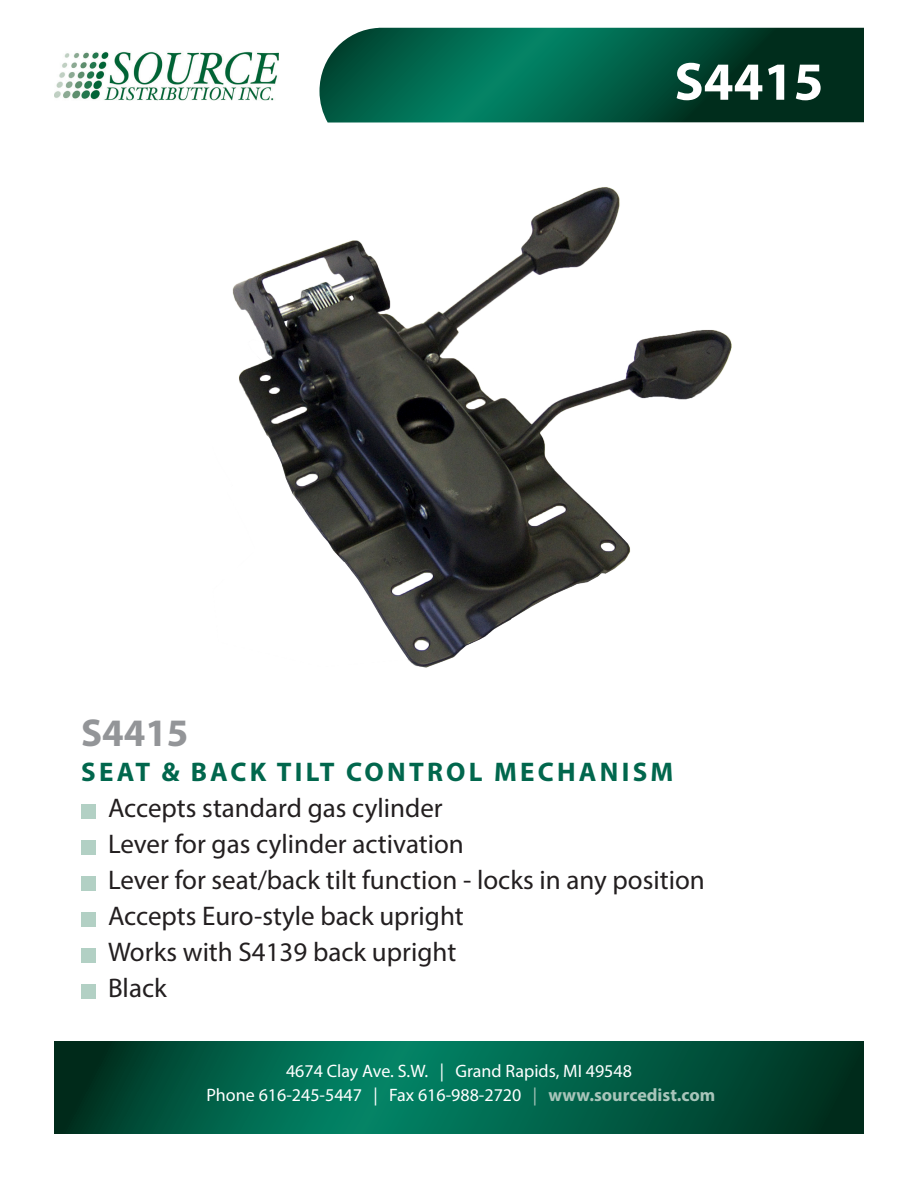
<style>
.page{position:relative;width:918px;height:1188px;background:#fff}
.page>*{position:absolute;margin:0;border:0;box-sizing:border-box;transform-origin:0 0}
.t1{font:700 54px "Myriad Pro";color:#fff}
.t2{font:700 39px "Myriad Pro";color:#939598}
.t3{font:27px "Myriad Pro";color:#231f20}
.t4{font:700 27px "Myriad Pro";letter-spacing:.12em;color:#01674d}
.t5{font:18px "Myriad Pro";color:#fff}
.s1{color:#a8c5ba}
.s2{font-weight:700;color:#a8c5ba}
</style>
<div class="page">
<svg style="left:54px;top:1041px;width:810px;height:93px;background:#005a42"></svg>
<svg style="left:320px;top:28px;width:544px;height:95px;background:#075943"></svg>
<img style="left:54px;top:51px;width:225px;height:50px">
<img style="left:232px;top:187px;width:500px;height:481px">
<div style="left:81px;top:804px;width:14px;height:14px;background:#b2d0c4"></div>
<div style="left:81px;top:840px;width:14px;height:14px;background:#b2d0c4"></div>
<div style="left:81px;top:876px;width:14px;height:14px;background:#b2d0c4"></div>
<div style="left:81px;top:912px;width:14px;height:14px;background:#b2d0c4"></div>
<div style="left:81px;top:948px;width:14px;height:14px;background:#b2d0c4"></div>
<div style="left:81px;top:984px;width:14px;height:14px;background:#b2d0c4"></div>
<p class="t1" style="left:674px;top:46px;width:151px">S4415</p>
<p class="t2" style="left:81px;top:708px;width:109px">S4415</p>
<p class="t4" style="left:81px;top:754px;width:594px">SEAT &amp; BACK TILT CONTROL MECHANISM</p>
<p class="t3" style="left:108px;top:791px;width:336px">Accepts standard gas cylinder</p>
<p class="t3" style="left:108px;top:827px;width:357px">Lever for gas cylinder activation</p>
<p class="t3" style="left:108px;top:863px;width:598px">Lever for seat/back tilt function - locks in any position</p>
<p class="t3" style="left:108px;top:899px;width:357px">Accepts Euro-style back upright</p>
<p class="t3" style="left:108px;top:935px;width:350px">Works with S4139 back upright</p>
<p class="t3" style="left:108px;top:971px;width:60px">Black</p>
<p class="t5" style="left:286px;top:1060px;width:347px">4674 Clay Ave. S.W. | Grand Rapids, MI 49548</p>
<p class="t5" style="left:206px;top:1084px;width:510px">Phone 616-245-5447 | Fax 616-988-2720 <span class="s1">|</span> <span class="s2">www.sourcedist.com</span></p>
</div>
